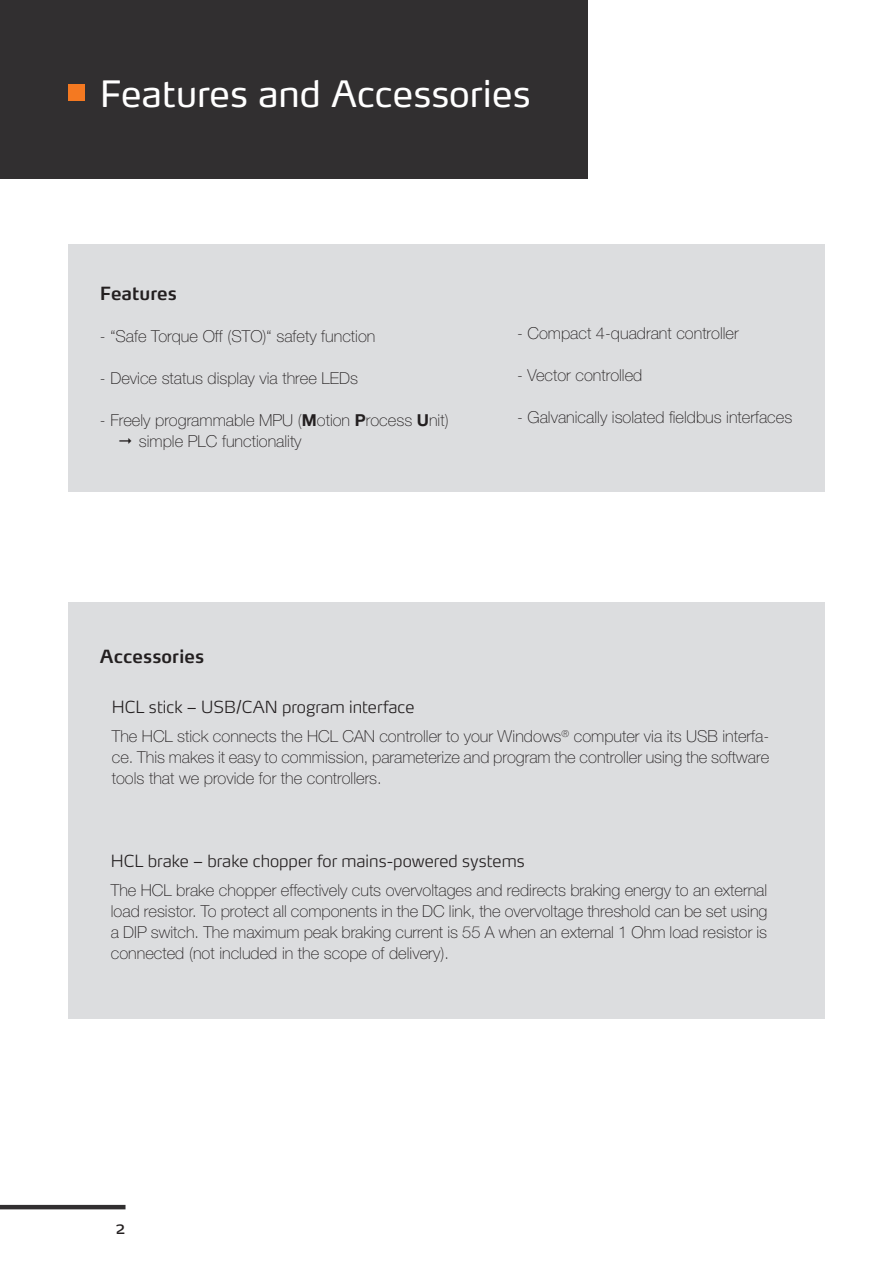
<style>
.page{position:relative;width:893px;height:1263px;background:#fff}
.page>*{position:absolute;margin:0;border:0;box-sizing:border-box;transform-origin:0 0}
.t1{font:36px "Max OT";color:#fff}
.t2{font:600 18px "Max OT";color:#231f20}
.t3{font:18px "Max OT";color:#231f20}
.t4{font:100 16.5px/21px "Helvetica Neue LT Pro";color:#231f20;text-align:justify}
.t5{font:200 16.5px "Max OT";color:#231f20}
.s1{font-weight:700}
</style>
<div class="page">
<div style="left:68px;top:602px;width:757px;height:417px;background:#dcdddf"></div>
<hr style="left:0;top:1205px;width:126px;height:4px;background:#312f30">
<div style="left:0;top:0;width:588px;height:179px;background:#312f30"></div>
<div style="left:68px;top:84px;width:17px;height:17px;background:#f47921"></div>
<div style="left:68px;top:244px;width:757px;height:248px;background:#dcdddf"></div>
<h1 class="t1" style="left:100px;top:70px;width:432px">Features and Accessories</h1>
<p class="t2" style="left:100px;top:282px;width:79px">Features</p>
<p class="t4" style="left:100px;top:325px;width:277px">- “Safe Torque Off (STO)“ safety function</p>
<p class="t4" style="left:100px;top:367px;width:260px">- Device status display via three LEDs</p>
<p class="t4" style="left:139px;top:409px;width:311px;text-indent:-39px">- Freely programmable MPU (<span class="s1">M</span>otion <span class="s1">P</span>rocess <span class="s1">U</span>nit) simple PLC functionality</p>
<p class="t4" style="left:517px;top:322px;width:223px">- Compact 4-quadrant controller</p>
<p class="t4" style="left:517px;top:364px;width:127px">- Vector controlled</p>
<p class="t4" style="left:517px;top:406px;width:277px">- Galvanically isolated fieldbus interfaces</p>
<p class="t2" style="left:100px;top:644px;width:106px">Accessories</p>
<p class="t5" style="left:112px;top:696px;width:304px">HCL stick – USB/CAN program interface</p>
<p class="t4" style="left:112px;top:725px;width:659px">The HCL stick connects the HCL CAN controller to your Windows<sup>®</sup> computer via its USB interfa&shy;ce. This makes it easy to commission, parameterize and program the controller using the software tools that we provide for the controllers.</p>
<p class="t5" style="left:111px;top:850px;width:416px">HCL brake – brake chopper for mains-powered systems</p>
<p class="t4" style="left:111px;top:879px;width:658px">The HCL brake chopper effectively cuts overvoltages and redirects braking energy to an external load resistor. To protect all components in the DC link, the overvoltage threshold can be set using a DIP switch. The maximum peak braking current is 55 A when an external 1 Ohm load resistor is connected (not included in the scope of delivery).</p>
<p class="t3" style="left:115px;top:1215px;width:12px">2</p>
</div>
